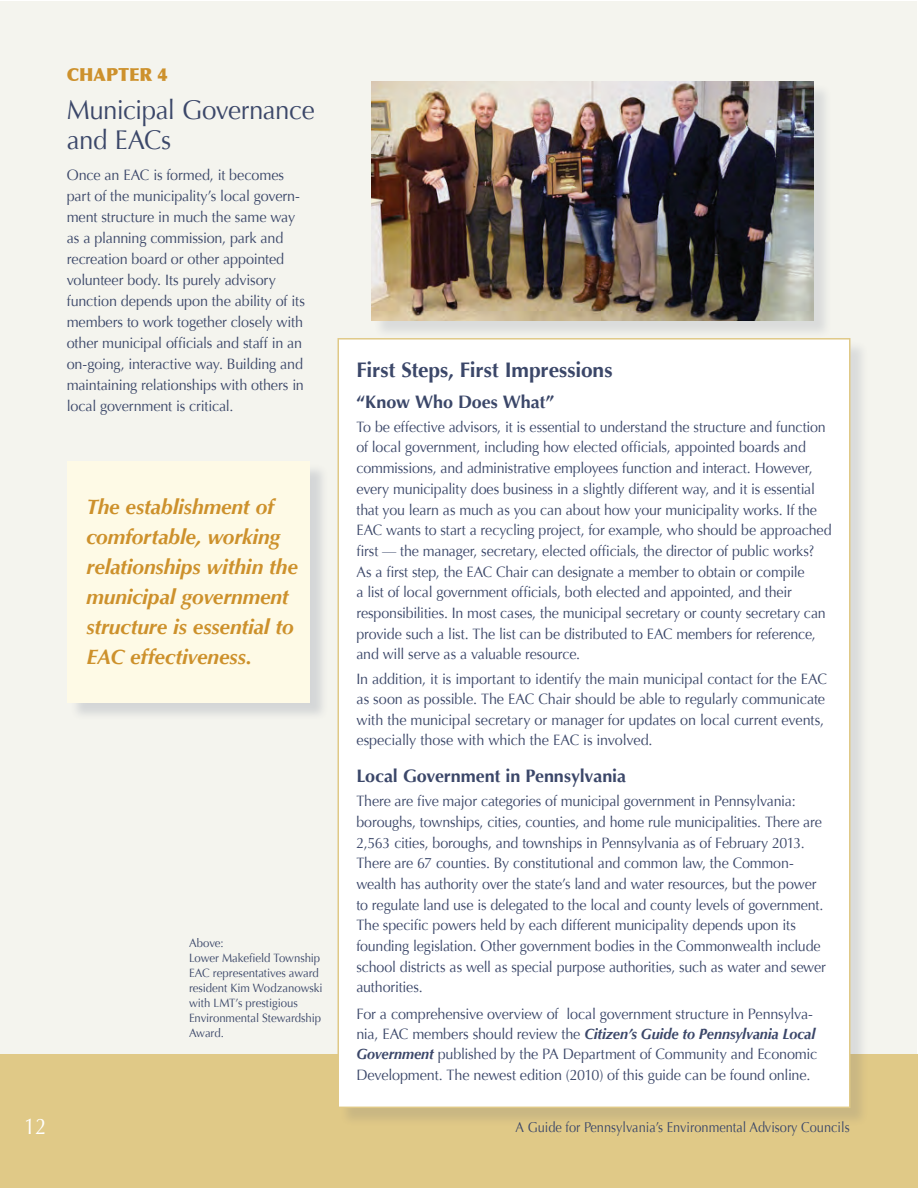
<style>
.page{position:relative;width:918px;height:1188px;background:#fff}
.page>*{position:absolute;margin:0;border:0;box-sizing:border-box;transform-origin:0 0}
.t1{font:27px/30px "Optima";letter-spacing:-.02em;color:#3b4769;scale:.96 1}
.t2{font:22.5px "Optima";color:#fff;scale:.9 1}
.t3{font:italic 700 21px/30px "Optima";letter-spacing:-.01em;color:#cd912c}
.t4{font:700 21px "Optima";letter-spacing:-.005em;color:#3b4769}
.t5{font:700 18px "Optima";letter-spacing:-.005em;color:#3b4769}
.t6{font:900 18px "Optima";color:#cd912c;scale:.96 1}
.t7{font:15px/20.7px "Optima";letter-spacing:-.01em;color:#3b4769;scale:.95 1}
.t8{font:15px/21px "Optima";letter-spacing:-.01em;color:#3b4769;scale:.96 1}
.t9{font:14.25px "Optima";color:#3b4769;scale:.9 1}
.t10{font:12px/15px "Optima";letter-spacing:-.005em;color:#3b4769;scale:.95 1}
.s1{font-weight:700;font-style:italic}
</style>
<div class="page">
<div style="left:0;top:1px;width:917px;height:1052px;background:#f4f4ee"></div>
<div style="left:0;top:1054px;width:917px;height:134px;background:#e0c987"></div>
<div style="left:340px;top:340px;width:529px;height:787px;background:#3b4769;opacity:.14"></div>
<div style="left:338px;top:338px;width:512px;height:770px;background:#fff;border:2px solid #e0c987"></div>
<hr style="left:917px;top:1054px;width:1px;height:134px;background:#e0c987">
<div style="left:374px;top:83px;width:458px;height:257px;background:#3b4769;opacity:.14"></div>
<img style="left:371px;top:81px;width:442px;height:240px">
<div style="left:70px;top:463px;width:259px;height:258px;background:#3b4769;opacity:.17"></div>
<div style="left:68px;top:461px;width:242px;height:241px;background:#fefae6"></div>
<p class="t6" style="left:67px;top:64px;width:107px">CHAPTER 4</p>
<h1 class="t1" style="left:67px;top:96px;width:260px">Municipal Governance and EACs</h1>
<p class="t8" style="left:67px;top:165px;width:250px">Once an EAC is formed, it becomes part of the municipality’s local govern&shy;ment structure in much the same way as a planning commission, park and recreation board or other appointed volunteer body. Its purely advisory function depends upon the ability of its members to work together closely with other municipal officials and staff in an on-going, interactive way. Building and maintaining relationships with others in local government is critical.</p>
<h3 class="t3" style="left:86px;top:492px;width:213px">The establishment of comfortable, working relationships within the municipal government structure is essential to<br>EAC effectiveness.</h3>
<p class="t10" style="left:189px;top:936px;width:142px">Above:<br>Lower Makefield Township<br>EAC representatives award resident Kim Wodzanowski with LMT’s prestigious<br>Environmental Stewardship<br>Award.</p>
<h3 class="t4" style="left:356px;top:357px;width:258px">First Steps, First Impressions</h3>
<p class="t5" style="left:356px;top:391px;width:199px">“Know Who Does What”</p>
<p class="t7" style="left:356px;top:417px;width:502px">To be effective advisors, it is essential to understand the structure and function of local government, including how elected officials, appointed boards and commissions, and administrative employees function and interact. However, every municipality does business in a slightly different way, and it is essential that you learn as much as you can about how your municipality works. If the EAC wants to start a recycling project, for example, who should be approached first — the manager, secretary, elected officials, the director of public works?<br>As a first step, the EAC Chair can designate a member to obtain or compile<br>a list of local government officials, both elected and appointed, and their responsibilities. In most cases, the municipal secretary or county secretary can provide such a list. The list can be distributed to EAC members for reference, and will serve as a valuable resource.</p>
<p class="t8" style="left:356px;top:669px;width:492px;line-height:20.2px">In addition, it is important to identify the main municipal contact for the EAC as soon as possible. The EAC Chair should be able to regularly communicate with the municipal secretary or manager for updates on local current events, especially those with which the EAC is involved.</p>
<p class="t5" style="left:356px;top:766px;width:271px">Local Government in Pennsylvania</p>
<p class="t7" style="left:356px;top:791px;width:496px">There are five major categories of municipal government in Pennsylvania: boroughs, townships, cities, counties, and home rule municipalities. There are 2,563 cities, boroughs, and townships in Pennsylvania as of February 2013.<br>There are 67 counties. By constitutional and common law, the Common&shy;wealth has authority over the state’s land and water resources, but the power to regulate land use is delegated to the local and county levels of government.<br>The specific powers held by each different municipality depends upon its founding legislation. Other government bodies in the Commonwealth include school districts as well as special purpose authorities, such as water and sewer authorities.</p>
<p class="t8" style="left:356px;top:1004px;width:482px;line-height:20.5px">For a comprehensive overview of local government structure in Pennsylva&shy;nia, EAC members should review the <span class="s1">Citizen’s Guide to Pennsylvania Local Government</span> published by the PA Department of Community and Economic Development. The newest edition (2010) of this guide can be found online.</p>
<h2 class="t2" style="left:24px;top:1114px;width:27px">12</h2>
<p class="t9" style="left:516px;top:1119px;width:373px">A Guide for Pennsylvania’s Environmental Advisory Councils</p>
</div>
